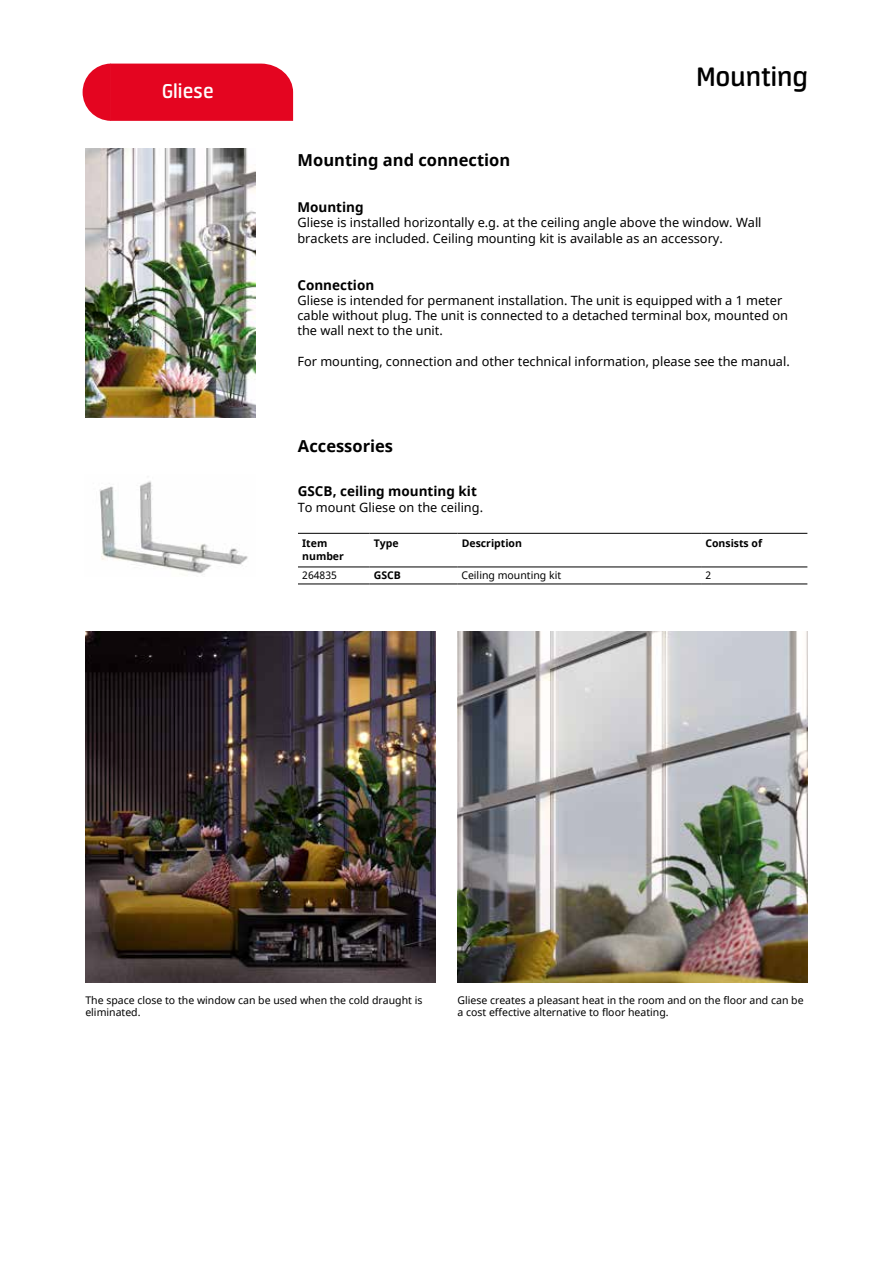
<style>
.page{position:relative;width:893px;height:1263px;background:#fff}
.page>*{position:absolute;margin:0;border:0;box-sizing:border-box;transform-origin:0 0}
.t1{font:600 30px "Neuron";color:#000}
.t2{font:600 22.5px "Neuron";color:#fff}
.t3{font:700 16.5px "Noto Sans";color:#000}
.t4{font:700 13.5px "Noto Sans";color:#000}
.t5{font:12.75px/15.3px "Noto Sans";color:#000}
.t6{font:10.5px/12.6px "Noto Sans";color:#000}
.t7{font:700 10.5px "Noto Sans";color:#000}
</style>
<div class="page">
<img style="left:85px;top:149px;width:170px;height:269px">
<img style="left:457px;top:631px;width:351px;height:351px">
<img style="left:85px;top:631px;width:351px;height:351px">
<img style="left:99px;top:481px;width:149px;height:93px">
<div style="left:83px;top:64px;width:210px;height:57px;background:#e40520"></div>
<hr style="left:298px;top:533px;width:72px;height:1px;background:#000">
<hr style="left:370px;top:533px;width:87px;height:1px;background:#000">
<hr style="left:457px;top:533px;width:244px;height:1px;background:#000">
<hr style="left:701px;top:533px;width:106px;height:1px;background:#000">
<hr style="left:298px;top:567px;width:72px;height:1px;background:#000">
<hr style="left:370px;top:567px;width:87px;height:1px;background:#000">
<hr style="left:457px;top:567px;width:244px;height:1px;background:#000">
<hr style="left:701px;top:567px;width:106px;height:1px;background:#000">
<hr style="left:298px;top:584px;width:72px;height:1px;background:#000">
<hr style="left:370px;top:584px;width:87px;height:1px;background:#000">
<hr style="left:457px;top:584px;width:244px;height:1px;background:#000">
<hr style="left:701px;top:584px;width:106px;height:1px;background:#000">
<h2 class="t2" style="left:162px;top:79px;width:53px">Gliese</h2>
<p class="t3" style="left:298px;top:149px;width:214px">Mounting and connection</p>
<h1 class="t1" style="left:696px;top:60px;width:113px">Mounting</h1>
<p class="t4" style="left:297px;top:198px;width:68px">Mounting</p>
<p class="t5" style="left:297px;top:216px;width:466px">Gliese is installed horizontally e.g. at the ceiling angle above the window. Wall brackets are included. Ceiling mounting kit is available as an accessory.</p>
<p class="t4" style="left:297px;top:275px;width:78px">Connection</p>
<p class="t5" style="left:297px;top:293px;width:492px">Gliese is intended for permanent installation. The unit is equipped with a 1 meter cable without plug. The unit is connected to a detached terminal box, mounted on the wall next to the unit.</p>
<p class="t5" style="left:297px;top:354px;width:494px">For mounting, connection and other technical information, please see the manual.</p>
<p class="t3" style="left:298px;top:435px;width:97px">Accessories</p>
<p class="t4" style="left:298px;top:482px;width:181px">GSCB, ceiling mounting kit</p>
<p class="t5" style="left:298px;top:500px;width:187px">To mount Gliese on the ceiling.</p>
<p class="t7" style="left:302px;top:536px;width:27px">Item</p>
<p class="t7" style="left:374px;top:536px;width:26px">Type</p>
<p class="t7" style="left:462px;top:536px;width:62px">Description</p>
<p class="t7" style="left:302px;top:549px;width:43px">number</p>
<p class="t7" style="left:705px;top:536px;width:58px">Consists of</p>
<p class="t6" style="left:461px;top:569px;width:101px">Ceiling mounting kit</p>
<p class="t6" style="left:302px;top:569px;width:36px">264835</p>
<p class="t7" style="left:374px;top:568px;width:29px">GSCB</p>
<p class="t6" style="left:705px;top:569px;width:7px">2</p>
<p class="t6" style="left:85px;top:994px;width:339px">The space close to the window can be used when the cold draught is eliminated.</p>
<p class="t6" style="left:457px;top:994px;width:348px">Gliese creates a pleasant heat in the room and on the floor and can be a cost effective alternative to floor heating.</p>
</div>
